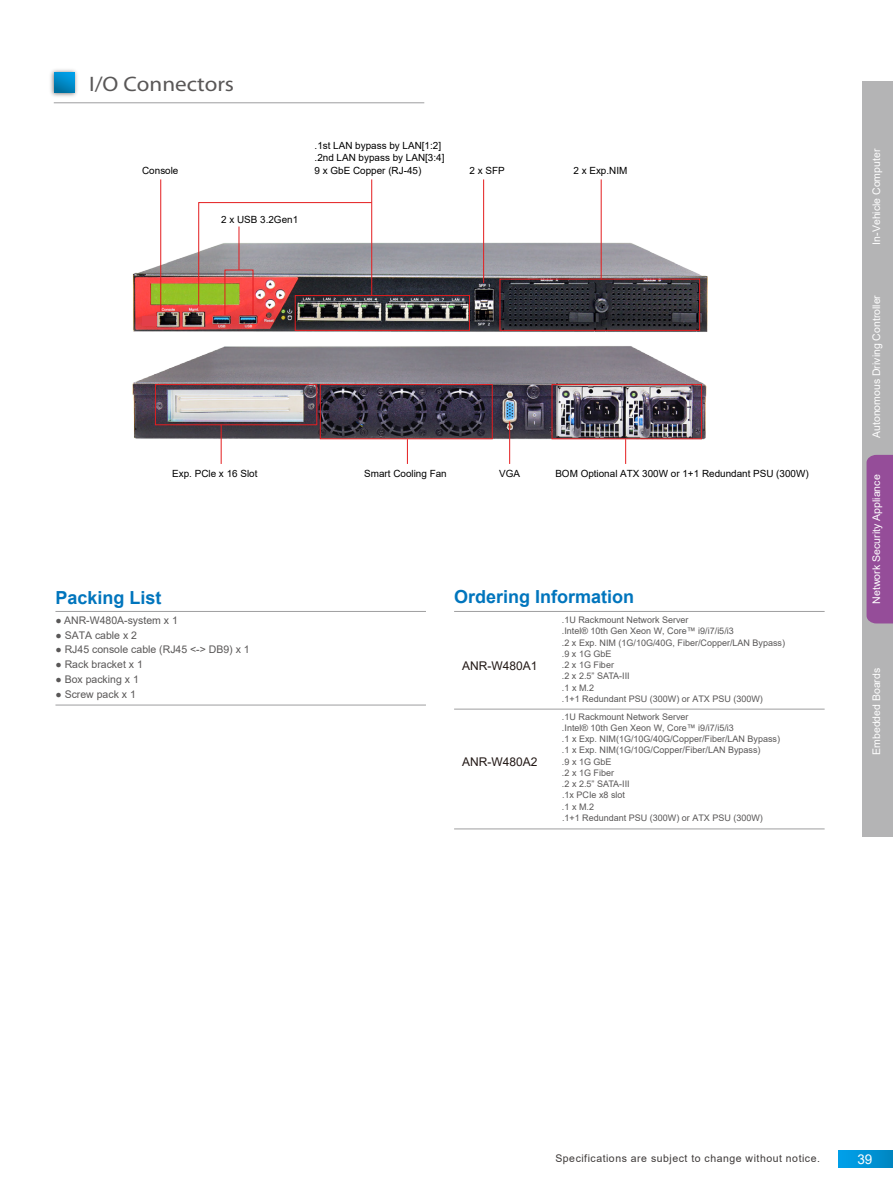
<style>
.page{position:relative;width:893px;height:1191px;background:#fff}
.page>*{position:absolute;margin:0;border:0;box-sizing:border-box;transform-origin:0 0}
.t1{font:21px "Myriad";color:#595757;scale:1.1 1}
.t2{font:700 18px "Arial";color:#0075bd}
.t3{font:13.5px "Arial";color:#fff}
.t4{font:12px "Arial";color:#231916}
.t5{font:10.5px "Arial";color:#595757}
.t6{font:10.5px "Arial";color:#fff}
.t7{font:10.5px "Arial";letter-spacing:.05em;color:#3e3a39}
.t8{font:9.9px/11.9px "Arial";color:#000}
.t9{font:9px/11.2px "Arial";color:#595757}
</style>
<div class="page">
<img style="left:132px;top:347px;width:575px;height:102px">
<img style="left:132px;top:224px;width:576px;height:123px">
<hr style="left:454px;top:611px;width:371px;height:1px;background:#9e9e9f">
<hr style="left:454px;top:709px;width:371px;height:1px;background:#9e9e9f">
<hr style="left:454px;top:829px;width:371px;height:1px;background:#9e9e9f">
<hr style="left:54px;top:103px;width:370px;height:1px;background:#9e9e9f">
<img style="left:50px;top:69px;width:27px;height:28px">
<svg style="left:54px;top:73px;width:20px;height:20px"></svg>
<div style="left:839px;top:1150px;width:54px;height:17px;background:linear-gradient(to right,#00a2ec,#0087c2)"></div>
<hr style="left:55px;top:705px;width:371px;height:1px;background:#9e9e9f">
<hr style="left:55px;top:611px;width:371px;height:1px;background:#9e9e9f">
<div style="left:863px;top:81px;width:30px;height:756px;background:#b4b4b5"></div>
<div style="left:866px;top:455px;width:27px;height:168px;background:#954d99"></div>
<svg style="left:198px;top:202px;width:174px;height:105px"></svg>
<hr style="left:239px;top:227px;width:1px;height:43px;background:#e41d1f">
<hr style="left:160px;top:179px;width:1px;height:132px;background:#e41d1f">
<div style="left:225px;top:270px;width:28px;height:45px;border:1px solid #e41d1f"></div>
<hr style="left:371px;top:179px;width:1px;height:117px;background:#e41d1f">
<hr style="left:483px;top:179px;width:1px;height:104px;background:#e41d1f">
<hr style="left:601px;top:179px;width:1px;height:100px;background:#e41d1f">
<div style="left:295px;top:295px;width:175px;height:36px;border:1px solid #e41d1f"></div>
<div style="left:500px;top:279px;width:200px;height:52px;border:1px solid #e41d1f"></div>
<svg style="left:625px;top:439px;width:1px;height:25px"></svg>
<svg style="left:407px;top:439px;width:1px;height:25px"></svg>
<hr style="left:221px;top:425px;width:1px;height:39px;background:#e41d1f">
<div style="left:552px;top:384px;width:150px;height:55px;border:1px solid #e41d1f"></div>
<div style="left:320px;top:384px;width:173px;height:55px;border:1px solid #e41d1f"></div>
<div style="left:155px;top:384px;width:162px;height:41px;border:1px solid #e41d1f"></div>
<hr style="left:509px;top:421px;width:1px;height:43px;background:#e41d1f">
<div style="left:142px;top:316px;width:14px;height:9px;background:#e33f49"></div>
<h1 class="t1" style="left:89px;top:74px;width:133px">I/O Connectors</h1>
<p class="t8" style="left:142px;top:165px;width:38px">Console</p>
<p class="t8" style="left:221px;top:213px;width:79px">2 x USB 3.2Gen1</p>
<p class="t8" style="left:315px;top:140px;width:131px">.1st LAN bypass by LAN[1:2] .2nd LAN bypass by LAN[3:4]</p>
<p class="t8" style="left:315px;top:165px;width:108px">9 x GbE Copper (RJ-45)</p>
<p class="t8" style="left:469px;top:165px;width:37px">2 x SFP</p>
<p class="t8" style="left:573px;top:165px;width:55px">2 x Exp.NIM</p>
<p class="t8" style="left:172px;top:467px;width:87px">Exp. PCle x 16 Slot</p>
<p class="t8" style="left:364px;top:467px;width:84px">Smart Cooling Fan</p>
<p class="t8" style="left:499px;top:467px;width:22px">VGA</p>
<p class="t8" style="left:555px;top:467px;width:255px">BOM Optional ATX 300W or 1+1 Redundant PSU (300W)</p>
<h2 class="t2" style="left:55px;top:585px;width:108px">Packing List</h2>
<p class="t5" style="left:55px;top:613px;width:124px">● ANR-W480A-system x 1</p>
<p class="t5" style="left:55px;top:628px;width:83px">● SATA cable x 2</p>
<p class="t5" style="left:55px;top:643px;width:196px">● RJ45 console cable (RJ45 &lt;-&gt; DB9) x 1</p>
<p class="t5" style="left:55px;top:657px;width:89px">● Rack bracket x 1</p>
<p class="t5" style="left:55px;top:672px;width:85px">● Box packing x 1</p>
<p class="t5" style="left:55px;top:687px;width:82px">● Screw pack x 1</p>
<h2 class="t2" style="left:454px;top:584px;width:182px">Ordering Information</h2>
<h3 class="t4" style="left:462px;top:657px;width:77px">ANR-W480A1</h3>
<h3 class="t4" style="left:462px;top:754px;width:77px">ANR-W480A2</h3>
<p class="t9" style="left:562px;top:614px;width:225px">.1U Rackmount Network Server<br>.Intel® 10th Gen Xeon W, Core™ i9/i7/i5/i3<br>.2 x Exp. NIM (1G/10G/40G, Fiber/Copper/LAN Bypass) .9 x 1G GbE<br>.2 x 1G Fiber<br>.2 x 2.5” SATA-III<br>.1 x M.2</p>
<p class="t9" style="left:562px;top:693px;width:202px">.1+1 Redundant PSU (300W) or ATX PSU (300W)</p>
<p class="t9" style="left:562px;top:711px;width:220px">.1U Rackmount Network Server<br>.Intel® 10th Gen Xeon W, Core™ i9/i7/i5/i3<br>.1 x Exp. NIM(1G/10G/40G/Copper/Fiber/LAN Bypass) .1 x Exp. NIM(1G/10G/Copper/Fiber/LAN Bypass)<br>.9 x 1G GbE<br>.2 x 1G Fiber<br>.2 x 2.5” SATA-III<br>.1x PCIe x8 slot</p>
<p class="t9" style="left:562px;top:812px;width:202px">.1+1 Redundant PSU (300W) or ATX PSU (300W)</p>
<p class="t9" style="left:562px;top:801px;width:34px">.1 x M.2</p>
<p class="t6" style="left:869px;top:245px;width:97px;rotate:-90deg">In-Vehicle Computer</p>
<p class="t6" style="left:869px;top:438px;width:145px;rotate:-90deg">Autonomous Driving Controller</p>
<p class="t6" style="left:869px;top:604px;width:131px;rotate:-90deg">Network Security Appliance</p>
<p class="t6" style="left:869px;top:755px;width:88px;rotate:-90deg">Embedded Boards</p>
<p class="t7" style="left:555px;top:1151px;width:266px">Specifications are subject to change without notice.</p>
<h3 class="t3" style="left:857px;top:1150px;width:17px">39</h3>
</div>
